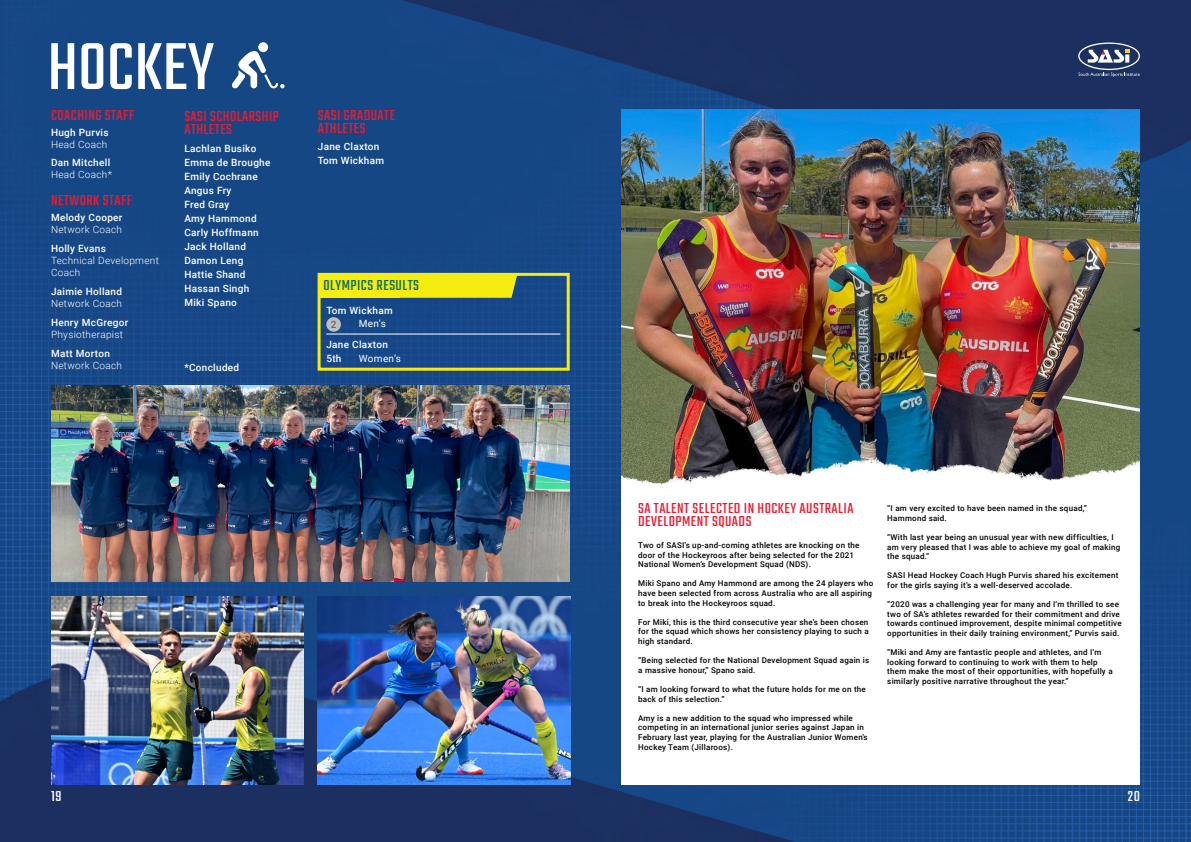
<style>
.page{position:relative;width:1191px;height:842px;background:#fff}
.page>*{position:absolute;margin:0;border:0;box-sizing:border-box;transform-origin:0 0}
.t1{font:73.2px "Teko";color:#fff}
.t2{font:16px/13px "Teko";letter-spacing:.03em;color:#ed1b30}
.t3{font:16px "Teko";letter-spacing:.03em;color:#046b67}
.t4{font:16px "Teko";color:#fff}
.t5{font:500 10px/12px "Roboto";letter-spacing:.03em;color:#fff}
.t6{font:300 10px/12px "Roboto";letter-spacing:.03em;color:#fff}
.t7{font:10px "Roboto";letter-spacing:.03em;color:#fff}
.t8{font:500 10px "Roboto";color:#636466}
.t9{font:500 8px/9.6px "Roboto";letter-spacing:.03em;color:#000}
.s1{font-weight:300}
.s2{font-weight:500}
</style>
<div class="page">
<img style="left:0;top:0;width:1191px;height:842px">
<div style="left:258px;top:42px;width:10px;height:10px;background:#fff;border-radius:50%"></div>
<svg style="left:231px;top:51px;width:54px;height:38px"></svg>
<img style="left:51px;top:597px;width:253px;height:187px">
<img style="left:317px;top:597px;width:253px;height:187px">
<img style="left:51px;top:386px;width:518px;height:196px">
<div style="left:621px;top:484px;width:519px;height:300px;background:#fff"></div>
<img style="left:621px;top:110px;width:519px;height:349px">
<img style="left:621px;top:459px;width:519px;height:26px">
<div style="left:317px;top:273px;width:252px;height:98px;border:3px solid #f7ec0f"></div>
<div style="left:399px;top:274px;width:118px;height:24px;background:#f7ec0f"></div>
<div style="left:319px;top:274px;width:80px;height:24px;background:#f7ec0f"></div>
<hr style="left:326px;top:333px;width:234px;height:1px;background:#fff">
<div style="left:326px;top:317px;width:15px;height:15px;background:#bcbec0;border-radius:50%"></div>
<div style="left:1078px;top:43px;width:62px;height:27px;border:1px solid #fff;border-radius:50%"></div>
<svg style="left:1078px;top:73px;width:61px;height:4px"></svg>
<svg style="left:1087px;top:50px;width:42px;height:13px"></svg>
<p class="t1" style="left:47px;top:26px;width:168px">HOCKEY</p>
<p class="t2" style="left:51px;top:110px;width:85px">COACHING STAFF</p>
<p class="t2" style="left:184px;top:111px;width:96px">SASI SCHOLARSHIP<br>ATHLETES</p>
<p class="t2" style="left:318px;top:110px;width:79px">SASI GRADUATE<br>ATHLETES</p>
<p class="t5" style="left:51px;top:126px;width:59px">Hugh Purvis<br><span class="s1">Head Coach</span></p>
<p class="t5" style="left:51px;top:156px;width:62px">Dan Mitchell<br><span class="s1">Head Coach*</span></p>
<p class="t5" style="left:318px;top:140px;width:63px">Jane Claxton</p>
<p class="t5" style="left:318px;top:154px;width:68px">Tom Wickham</p>
<p class="t5" style="left:184px;top:142px;width:74px">Lachlan Busiko</p>
<p class="t5" style="left:184px;top:156px;width:88px">Emma de Broughe</p>
<p class="t5" style="left:184px;top:170px;width:75px">Emily Cochrane</p>
<p class="t5" style="left:184px;top:184px;width:49px">Angus Fry</p>
<p class="t5" style="left:184px;top:198px;width:47px">Fred Gray</p>
<p class="t5" style="left:184px;top:212px;width:74px">Amy Hammond</p>
<p class="t5" style="left:184px;top:226px;width:76px">Carly Hoffmann</p>
<p class="t5" style="left:184px;top:240px;width:63px">Jack Holland</p>
<p class="t5" style="left:184px;top:254px;width:61px">Damon Leng</p>
<p class="t5" style="left:184px;top:268px;width:63px">Hattie Shand</p>
<p class="t5" style="left:184px;top:282px;width:66px">Hassan Singh</p>
<p class="t5" style="left:184px;top:296px;width:54px">Miki Spano</p>
<p class="t2" style="left:51px;top:195px;width:83px">NETWORK STAFF</p>
<p class="t5" style="left:51px;top:211px;width:73px">Melody Cooper<br><span class="s1">Network Coach</span></p>
<p class="t6" style="left:51px;top:242px;width:109px"><span class="s2">Holly Evans<br></span>Technical Development<br>Coach</p>
<p class="t5" style="left:51px;top:285px;width:73px">Jaimie Holland<br><span class="s1">Network Coach</span></p>
<p class="t6" style="left:51px;top:316px;width:79px"><span class="s2">Henry McGregor<br></span>Physiotherapist</p>
<p class="t6" style="left:51px;top:347px;width:73px"><span class="s2">Matt Morton<br></span>Network Coach</p>
<p class="t3" style="left:323px;top:277px;width:97px">OLYMPICS RESULTS</p>
<p class="t5" style="left:326px;top:304px;width:68px">Tom Wickham</p>
<p class="t5" style="left:326px;top:338px;width:63px">Jane Claxton</p>
<p class="t5" style="left:326px;top:352px;width:17px">5th</p>
<p class="t7" style="left:359px;top:317px;width:28px">Men’s</p>
<p class="t7" style="left:359px;top:351px;width:44px">Women’s</p>
<p class="t8" style="left:331px;top:317px;width:7px">2</p>
<p class="t5" style="left:184px;top:361px;width:56px">*Concluded</p>
<p class="t2" style="left:638px;top:502px;width:217px">SA TALENT SELECTED IN HOCKEY AUSTRALIA<br>DEVELOPMENT SQUADS</p>
<p class="t9" style="left:638px;top:540px;width:223px">Two of SASI’s up-and-coming athletes are knocking on the door of the Hockeyroos after being selected for the 2021<br>National Women’s Development Squad (NDS).</p>
<p class="t9" style="left:638px;top:578px;width:237px">Miki Spano and Amy Hammond are among the 24 players who have been selected from across Australia who are all aspiring to break into the Hockeyroos squad.</p>
<p class="t9" style="left:638px;top:617px;width:232px;text-align:justify">For Miki, this is the third consecutive year she’s been chosen for the squad which shows her consistency playing to such a high standard.</p>
<p class="t9" style="left:638px;top:655px;width:233px">“Being selected for the National Development Squad again is a massive honour,” Spano said.</p>
<p class="t9" style="left:638px;top:684px;width:229px">“I am looking forward to what the future holds for me on the back of this selection.”</p>
<p class="t9" style="left:638px;top:713px;width:231px">Amy is a new addition to the squad who impressed while competing in an international junior series against Japan in February last year, playing for the Australian Junior Women’s Hockey Team (Jillaroos).</p>
<p class="t9" style="left:887px;top:503px;width:201px">“I am very excited to have been named in the squad,”<br>Hammond said.</p>
<p class="t9" style="left:887px;top:532px;width:235px">“With last year being an unusual year with new difficulties, I am very pleased that I was able to achieve my goal of making the squad.”</p>
<p class="t9" style="left:887px;top:570px;width:233px">SASI Head Hockey Coach Hugh Purvis shared his excitement for the girls saying it’s a well-deserved accolade.</p>
<p class="t9" style="left:887px;top:599px;width:236px">“2020 was a challenging year for many and I’m thrilled to see two of SA’s athletes rewarded for their commitment and drive towards continued improvement, despite minimal competitive opportunities in their daily training environment,” Purvis said.</p>
<p class="t9" style="left:887px;top:647px;width:227px">“Miki and Amy are fantastic people and athletes, and I’m looking forward to continuing to work with them to help them make the most of their opportunities, with hopefully a similarly positive narrative throughout the year.”</p>
<p class="t4" style="left:51px;top:788px;width:12px">19</p>
<p class="t4" style="left:1128px;top:788px;width:13px">20</p>
</div>
